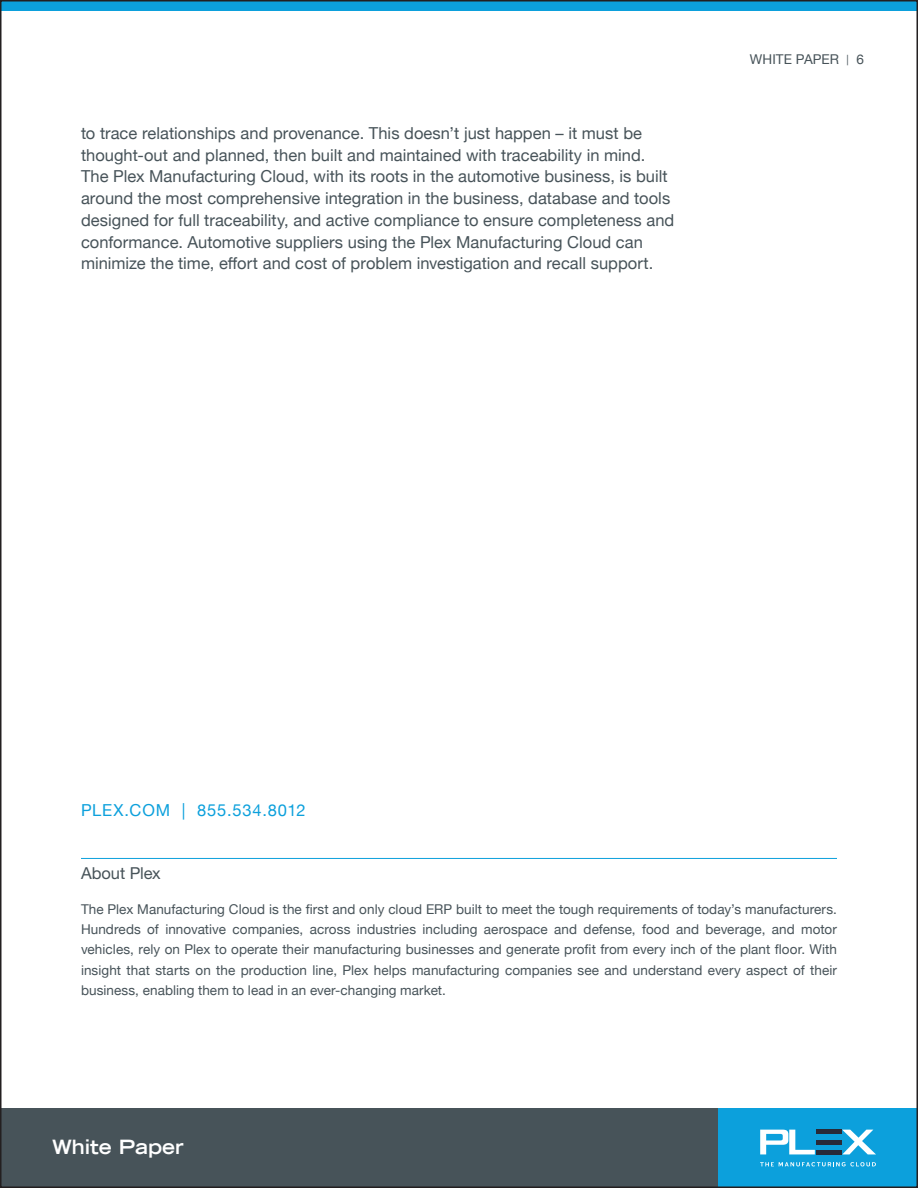
<style>
.page{position:relative;width:918px;height:1188px;background:#fff}
.page>*{position:absolute;margin:0;border:0;box-sizing:border-box;transform-origin:0 0}
.t1{font:700 expanded 19.5px "Trade Gothic LT";color:#fff}
.copy{font:16.5px/21.8px "Helvetica Neue";color:#475359}
.t2{font:16.5px "Helvetica Neue";letter-spacing:.05em;color:#0ca0dc}
.t3{font:16.5px "Helvetica Neue LT Pro";letter-spacing:-.005em;color:#475359}
.asset{font:13.5px/20.2px "Helvetica Neue";letter-spacing:.005em;color:#475359;text-align:justify}
.s1{font-size:10.5px}
</style>
<div class="page">
<div style="left:0;top:1108px;width:735px;height:80px;background:#475359"></div>
<div style="left:718px;top:1108px;width:200px;height:80px;background:#0ca0dc"></div>
<svg style="left:760px;top:1130px;width:55px;height:24px"></svg>
<svg style="left:842px;top:1130px;width:34px;height:24px"></svg>
<hr style="left:816px;top:1150px;width:25px;height:4px;background:#282a38">
<hr style="left:816px;top:1130px;width:25px;height:4px;background:#282a38">
<div style="left:816px;top:1140px;width:25px;height:5px;background:#282a38"></div>
<svg style="left:760px;top:1162px;width:116px;height:4px"></svg>
<div style="left:0;top:0;width:918px;height:11px;background:#0ca0dc"></div>
<hr style="left:81px;top:858px;width:756px;height:1px;background:#0ca0dc">
<p class="copy" style="left:81px;top:123px;width:595px">to trace relationships and provenance. This doesn’t just happen – it must be thought-out and planned, then built and maintained with traceability in mind.<br>The Plex Manufacturing Cloud, with its roots in the automotive business, is built around the most comprehensive integration in the business, database and tools designed for full traceability, and active compliance to ensure completeness and conformance. Automotive suppliers using the Plex Manufacturing Cloud can minimize the time, effort and cost of problem investigation and recall support.</p>
<p class="asset" style="left:750px;top:50px;width:116px">WHITE PAPER <span class="s1">|</span> 6</p>
<p class="t2" style="left:81px;top:799px;width:226px">PLEX.COM | 855.534.8012</p>
<p class="t3" style="left:81px;top:863px;width:81px">About Plex</p>
<p class="asset" style="left:81px;top:900px;width:758px">The Plex Manufacturing Cloud is the first and only cloud ERP built to meet the tough requirements of today’s manufacturers.<br>Hundreds of innovative companies, across industries including aerospace and defense, food and beverage, and motor vehicles, rely on Plex to operate their manufacturing businesses and generate profit from every inch of the plant floor. With insight that starts on the production line, Plex helps manufacturing companies see and understand every aspect of their business, enabling them to lead in an ever-changing market.</p>
<h1 class="t1" style="left:52px;top:1134px;width:133px">White Paper</h1>
</div>
